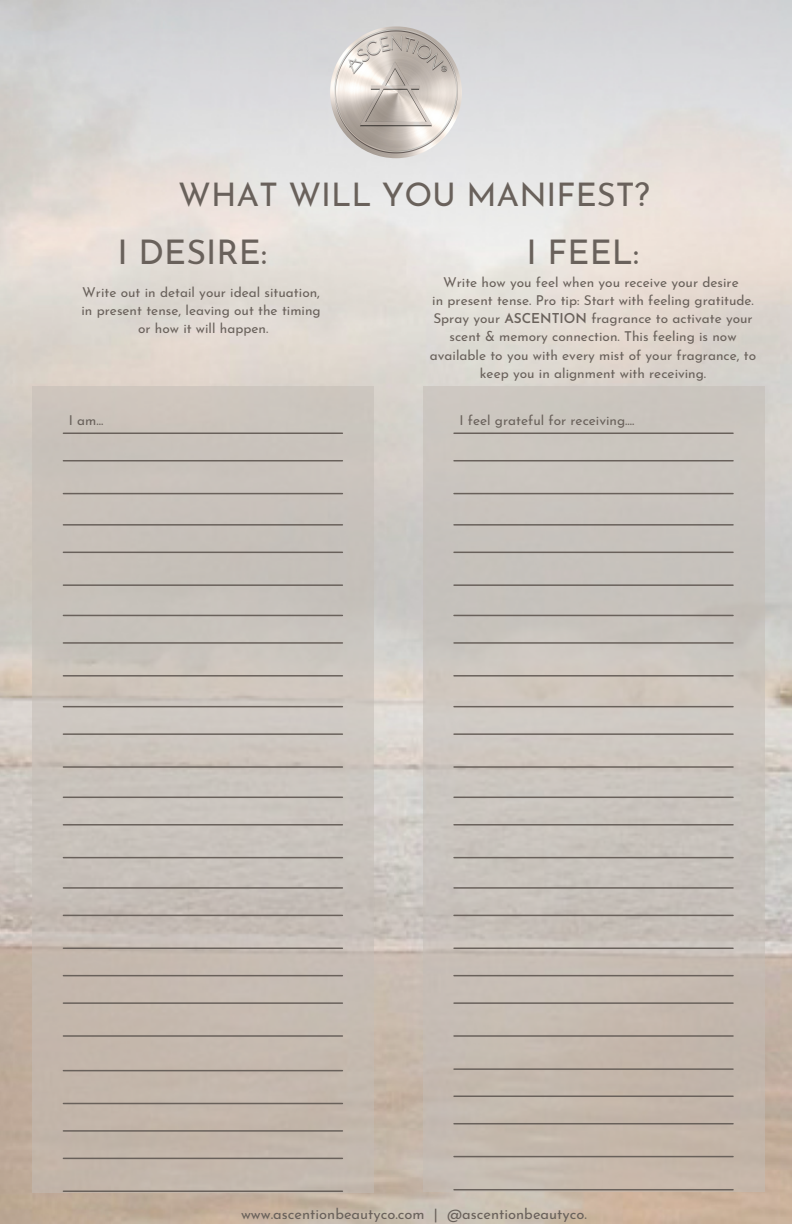
<style>
.page{position:relative;width:792px;height:1224px;background:#fff}
.page>*{position:absolute;margin:0;border:0;box-sizing:border-box;transform-origin:0 0}
.t1{font:34px "Josefin Sans";color:#69615b}
.t2{font:32.6px "Josefin Sans";color:#69615b}
.t3{font:14.6px "Josefin Sans";color:#69615b}
.t4{font:13.6px/18.2px "Josefin Sans";color:#69615b;text-align:center}
.s1{font-weight:600}
</style>
<div class="page">
<img style="left:330px;top:26px;width:132px;height:132px;border-radius:50%">
<div style="left:32px;top:386px;width:342px;height:807px;background:linear-gradient(to bottom,#cbc6c0,#c3b7ac)"></div>
<hr style="left:63px;top:433px;width:279px;height:1px;background:#69615b">
<hr style="left:63px;top:460px;width:279px;height:1px;background:#69615b">
<hr style="left:63px;top:493px;width:279px;height:1px;background:#69615b">
<hr style="left:63px;top:524px;width:279px;height:2px;background:#69615b">
<hr style="left:63px;top:552px;width:279px;height:1px;background:#69615b">
<hr style="left:63px;top:584px;width:279px;height:2px;background:#69615b">
<hr style="left:63px;top:615px;width:279px;height:1px;background:#69615b">
<hr style="left:63px;top:642px;width:279px;height:2px;background:#69615b">
<hr style="left:63px;top:675px;width:279px;height:2px;background:#69615b">
<hr style="left:63px;top:706px;width:279px;height:1px;background:#69615b">
<hr style="left:63px;top:733px;width:279px;height:2px;background:#69615b">
<hr style="left:63px;top:766px;width:279px;height:2px;background:#69615b">
<hr style="left:63px;top:797px;width:279px;height:1px;background:#69615b">
<hr style="left:63px;top:824px;width:279px;height:2px;background:#69615b">
<hr style="left:63px;top:857px;width:279px;height:1px;background:#69615b">
<hr style="left:63px;top:887px;width:279px;height:2px;background:#69615b">
<hr style="left:63px;top:915px;width:279px;height:1px;background:#69615b">
<hr style="left:63px;top:948px;width:279px;height:1px;background:#69615b">
<hr style="left:63px;top:975px;width:279px;height:1px;background:#69615b">
<hr style="left:63px;top:1002px;width:279px;height:2px;background:#69615b">
<hr style="left:63px;top:1035px;width:279px;height:2px;background:#69615b">
<div style="left:423px;top:386px;width:342px;height:805px;background:linear-gradient(to bottom,#cbc7c3,#c4b8ad)"></div>
<hr style="left:454px;top:433px;width:279px;height:1px;background:#69615b">
<hr style="left:454px;top:460px;width:279px;height:1px;background:#69615b">
<hr style="left:454px;top:493px;width:279px;height:1px;background:#69615b">
<hr style="left:454px;top:524px;width:279px;height:2px;background:#69615b">
<hr style="left:454px;top:552px;width:279px;height:1px;background:#69615b">
<hr style="left:454px;top:584px;width:279px;height:2px;background:#69615b">
<hr style="left:454px;top:615px;width:279px;height:1px;background:#69615b">
<hr style="left:454px;top:642px;width:279px;height:2px;background:#69615b">
<hr style="left:454px;top:675px;width:279px;height:2px;background:#69615b">
<hr style="left:454px;top:706px;width:279px;height:1px;background:#69615b">
<hr style="left:454px;top:733px;width:279px;height:2px;background:#69615b">
<hr style="left:454px;top:766px;width:279px;height:2px;background:#69615b">
<hr style="left:454px;top:797px;width:279px;height:1px;background:#69615b">
<hr style="left:454px;top:824px;width:279px;height:2px;background:#69615b">
<hr style="left:454px;top:857px;width:279px;height:1px;background:#69615b">
<hr style="left:454px;top:887px;width:279px;height:2px;background:#69615b">
<hr style="left:454px;top:915px;width:279px;height:1px;background:#69615b">
<hr style="left:454px;top:948px;width:279px;height:1px;background:#69615b">
<hr style="left:454px;top:975px;width:279px;height:1px;background:#69615b">
<hr style="left:454px;top:1002px;width:279px;height:2px;background:#69615b">
<hr style="left:454px;top:1035px;width:279px;height:2px;background:#69615b">
<hr style="left:63px;top:1070px;width:279px;height:1px;background:#69615b">
<hr style="left:63px;top:1103px;width:279px;height:1px;background:#69615b">
<hr style="left:63px;top:1130px;width:279px;height:2px;background:#69615b">
<hr style="left:63px;top:1158px;width:279px;height:1px;background:#69615b">
<hr style="left:63px;top:1190px;width:279px;height:2px;background:#69615b">
<hr style="left:454px;top:1068px;width:279px;height:2px;background:#69615b">
<hr style="left:454px;top:1096px;width:279px;height:1px;background:#69615b">
<hr style="left:454px;top:1123px;width:279px;height:1px;background:#69615b">
<hr style="left:454px;top:1156px;width:279px;height:1px;background:#69615b">
<hr style="left:454px;top:1189px;width:279px;height:1px;background:#69615b">
<p class="t2" style="left:178px;top:181px;width:473px">WHAT WILL YOU MANIFEST?</p>
<p class="t1" style="left:117px;top:239px;width:151px">I DESIRE:</p>
<p class="t1" style="left:526px;top:239px;width:114px">I FEEL:</p>
<p class="t4" style="left:82px;top:285px;width:239px">Write out in detail your ideal situation,</p>
<p class="t4" style="left:82px;top:303px;width:241px">in present tense, leaving out the timing</p>
<p class="t4" style="left:138px;top:321px;width:132px">or how it will happen.</p>
<p class="t4" style="left:443px;top:275px;width:297px">Write how you feel when you receive your desire</p>
<p class="t4" style="left:432px;top:293px;width:323px">in present tense. Pro tip: Start with feeling gratitude.</p>
<p class="t4" style="left:430px;top:311px;width:328px">Spray your <span class="s1">ASCENTION</span> fragrance to activate your scent &amp; memory connection. This feeling is now available to you with every mist of your fragrance, to keep you in alignment with receiving.</p>
<p class="t4" style="left:459px;top:413px;width:177px">I feel grateful for receiving....</p>
<p class="t4" style="left:69px;top:413px;width:36px">I am...</p>
<p class="t3" style="left:241px;top:1208px;width:347px">www.ascentionbeautyco.com | @ascentionbeautyco.</p>
</div>
